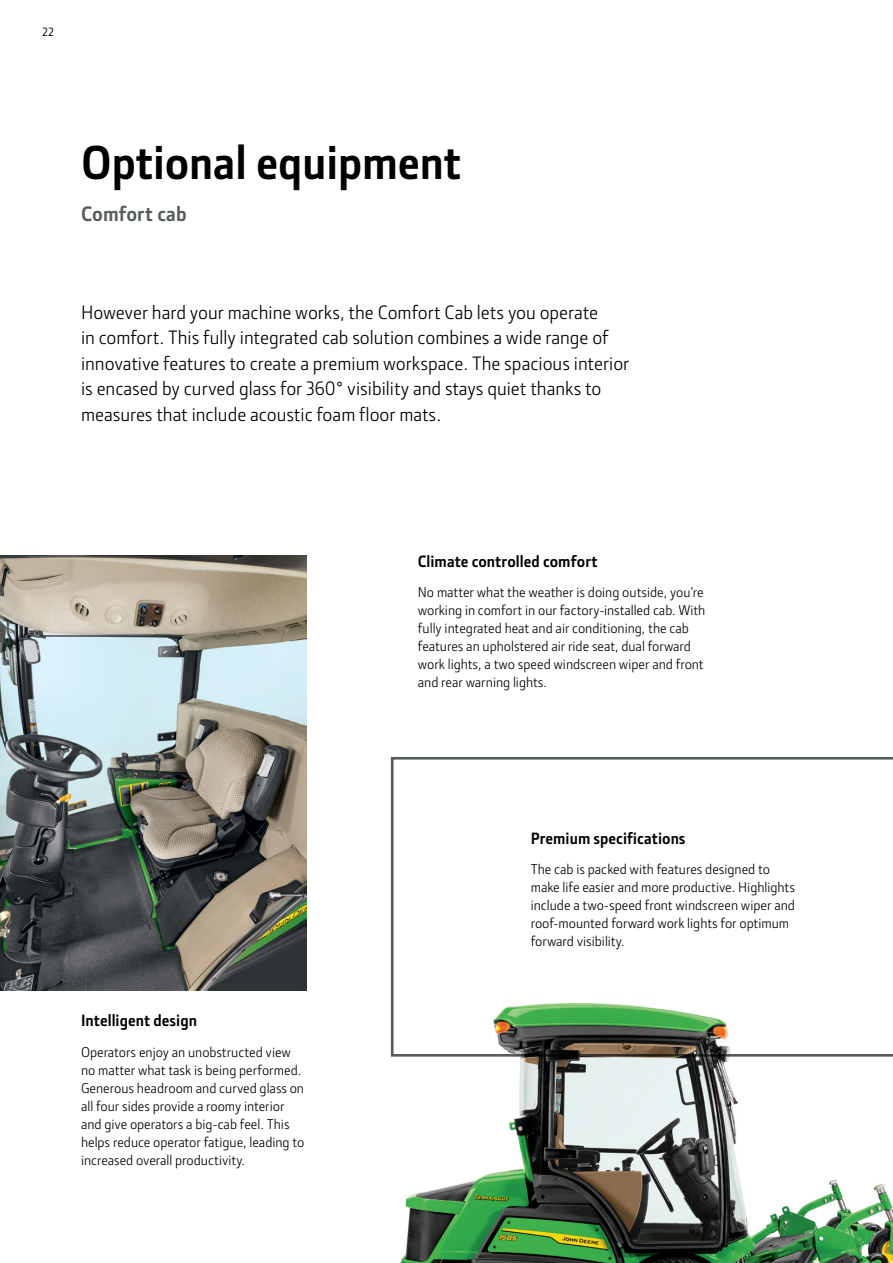
<style>
.page{position:relative;width:893px;height:1263px;background:#fff}
.page>*{position:absolute;margin:0;border:0;box-sizing:border-box;transform-origin:0 0}
.t1{font:700 48px "JD Sans Pro";color:#000}
.t2{font:700 21px "JD Sans Pro";letter-spacing:.01em;color:#545b5e}
.t3{font:19.5px/25.5px "JD Sans Pro";color:#000}
.t4{font:700 16.5px "JD Sans Pro";letter-spacing:.005em;color:#000}
.t5{font:14.25px/18px "JD Sans Pro";color:#000}
.t6{font:500 12px "JD Sans Pro";color:#000}
</style>
<div class="page">
<svg style="left:391px;top:757px;width:502px;height:300px"></svg>
<img style="left:399px;top:990px;width:494px;height:273px">
<img style="left:0;top:555px;width:307px;height:435px">
<p class="t6" style="left:42px;top:23px;width:13px">22</p>
<h1 class="t1" style="left:81px;top:131px;width:382px">Optional equipment</h1>
<h2 class="t2" style="left:81px;top:200px;width:107px">Comfort cab</h2>
<p class="t3" style="left:81px;top:299px;width:550px">However hard your machine works, the Comfort Cab lets you operate<br>in comfort. This fully integrated cab solution combines a wide range of innovative features to create a premium workspace. The spacious interior is encased by curved glass for 360° visibility and stays quiet thanks to measures that include acoustic foam floor mats.</p>
<p class="t4" style="left:418px;top:550px;width:181px">Climate controlled comfort</p>
<p class="t5" style="left:418px;top:583px;width:289px">No matter what the weather is doing outside, you’re working in comfort in our factory-installed cab. With fully integrated heat and air conditioning, the cab features an upholstered air ride seat, dual forward work lights, a two speed windscreen wiper and front and rear warning lights.</p>
<p class="t4" style="left:81px;top:1010px;width:118px">Intelligent design</p>
<p class="t5" style="left:81px;top:1043px;width:225px">Operators enjoy an unobstructed view no matter what task is being performed.<br>Generous headroom and curved glass on all four sides provide a roomy interior and give operators a big-cab feel. This helps reduce operator fatigue, leading to increased overall productivity.</p>
<p class="t4" style="left:531px;top:827px;width:156px">Premium specifications</p>
<p class="t5" style="left:531px;top:860px;width:266px">The cab is packed with features designed to make life easier and more productive. Highlights include a two-speed front windscreen wiper and roof-mounted forward work lights for optimum forward visibility.</p>
</div>
